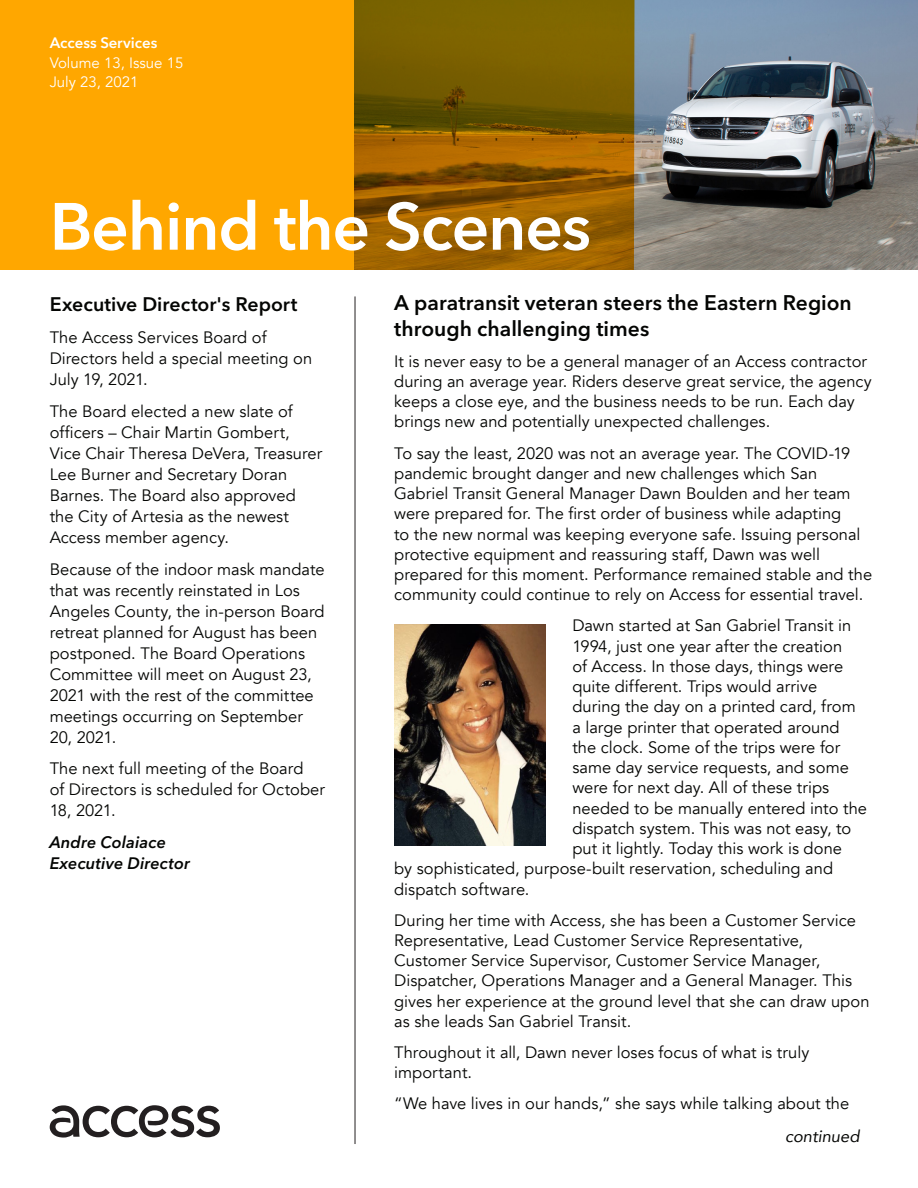
<style>
.page{position:relative;width:918px;height:1188px;background:#fff}
.page>*{position:absolute;margin:0;border:0;box-sizing:border-box;transform-origin:0 0}
.t1{font:600 66px "Avenir Next LT Pro";letter-spacing:-.02em;color:#fff}
.Andre_s_letter{font:600 21px/25.5px "Avenir Next LT Pro";color:#040503}
.Andre_s_letter-2{font:600 19.5px "Avenir Next LT Pro";color:#040503}
.Andre_s_letter-3{font:16.5px/21px "Avenir";color:#040503}
.Andre_s_letter-4{font:italic 600 16.5px/21px "Avenir Next LT Pro";letter-spacing:.005em;color:#040503}
.Andre_s_letter-5{font:italic 16.5px "Avenir";color:#040503}
.t2{font:15px "Avenir";color:#fff}
.t3{font:600 15px "Avenir Next LT Pro";color:#fff}
</style>
<div class="page">
<svg style="left:49px;top:1105px;width:171px;height:33px"></svg>
<img style="left:634px;top:0;width:284px;height:270px">
<svg style="left:353px;top:0;width:281px;height:270px;background:#885e00"></svg>
<div style="left:0;top:0;width:353px;height:270px;background:#ffa700"></div>
<hr style="left:355px;top:296px;width:1px;height:848px;background:#231f20">
<img style="left:394px;top:624px;width:151px;height:222px">
<p class="t3" style="left:50px;top:34px;width:109px">Access Services</p>
<p class="t2" style="left:50px;top:54px;width:135px">Volume 13, Issue 15</p>
<p class="t2" style="left:50px;top:73px;width:90px">July 23, 2021</p>
<p class="t1" style="left:50px;top:187px;width:543px">Behind the Scenes</p>
<p class="Andre_s_letter-2" style="left:50px;top:293px;width:249px">Executive Director's Report</p>
<p class="Andre_s_letter-3" style="left:50px;top:327px;width:264px">The Access Services Board of<br>Directors held a special meeting on<br>July 19, 2021.</p>
<p class="Andre_s_letter-3" style="left:50px;top:401px;width:274px">The Board elected a new slate of officers – Chair Martin Gombert,<br>Vice Chair Theresa DeVera, Treasurer<br>Lee Burner and Secretary Doran<br>Barnes. The Board also approved the City of Artesia as the newest<br>Access member agency.</p>
<p class="Andre_s_letter-3" style="left:50px;top:559px;width:277px">Because of the indoor mask mandate that was recently reinstated in Los<br>Angeles County, the in-person Board retreat planned for August has been postponed. The Board Operations<br>Committee will meet on August 23,<br>2021 with the rest of the committee meetings occurring on September<br>20, 2021.</p>
<p class="Andre_s_letter-3" style="left:50px;top:759px;width:277px">The next full meeting of the Board<br>of Directors is scheduled for October<br>18, 2021.</p>
<p class="Andre_s_letter-4" style="left:50px;top:832px;width:141px">Andre Colaiace<br>Executive Director</p>
<p class="Andre_s_letter" style="left:394px;top:290px;width:459px">A paratransit veteran steers the Eastern Region through challenging times</p>
<p class="Andre_s_letter-3" style="left:394px;top:351px;width:479px;line-height:20.2px">It is never easy to be a general manager of an Access contractor during an average year. Riders deserve great service, the agency keeps a close eye, and the business needs to be run. Each day brings new and potentially unexpected challenges.</p>
<p class="Andre_s_letter-3" style="left:394px;top:443px;width:480px;line-height:20.2px">To say the least, 2020 was not an average year. The COVID-19 pandemic brought danger and new challenges which San Gabriel Transit General Manager Dawn Boulden and her team were prepared for. The first order of business while adapting<br>to the new normal was keeping everyone safe. Issuing personal protective equipment and reassuring staff, Dawn was well prepared for this moment. Performance remained stable and the community could continue to rely on Access for essential travel.</p>
<p class="Andre_s_letter-3" style="left:572px;top:615px;width:280px">Dawn started at San Gabriel Transit in</p>
<p class="Andre_s_letter-3" style="left:572px;top:636px;width:271px">1994, just one year after the creation</p>
<p class="Andre_s_letter-3" style="left:572px;top:656px;width:272px">of Access. In those days, things were</p>
<p class="Andre_s_letter-3" style="left:572px;top:676px;width:246px">quite different. Trips would arrive</p>
<p class="Andre_s_letter-3" style="left:572px;top:696px;width:285px">during the day on a printed card, from</p>
<p class="Andre_s_letter-3" style="left:572px;top:717px;width:269px">a large printer that operated around</p>
<p class="Andre_s_letter-3" style="left:572px;top:737px;width:269px">the clock. Some of the trips were for</p>
<p class="Andre_s_letter-3" style="left:572px;top:757px;width:278px">same day service requests, and some</p>
<p class="Andre_s_letter-3" style="left:572px;top:777px;width:259px">were for next day. All of these trips</p>
<p class="Andre_s_letter-3" style="left:572px;top:798px;width:296px">needed to be manually entered into the</p>
<p class="Andre_s_letter-3" style="left:572px;top:818px;width:281px">dispatch system. This was not easy, to</p>
<p class="Andre_s_letter-3" style="left:572px;top:838px;width:271px">put it lightly. Today this work is done</p>
<p class="Andre_s_letter-3" style="left:394px;top:858px;width:440px">by sophisticated, purpose-built reservation, scheduling and</p>
<p class="Andre_s_letter-3" style="left:394px;top:879px;width:137px">dispatch software.</p>
<p class="Andre_s_letter-3" style="left:394px;top:910px;width:477px;line-height:20.2px">During her time with Access, she has been a Customer Service Representative, Lead Customer Service Representative, Customer Service Supervisor, Customer Service Manager, Dispatcher, Operations Manager and a General Manager. This gives her experience at the ground level that she can draw upon as she leads San Gabriel Transit.</p>
<p class="Andre_s_letter-3" style="left:394px;top:1042px;width:417px;line-height:20.2px">Throughout it all, Dawn never loses focus of what is truly important.</p>
<p class="Andre_s_letter-3" style="left:394px;top:1093px;width:457px">“We have lives in our hands,” she says while talking about the</p>
<p class="Andre_s_letter-5" style="left:785px;top:1126px;width:76px">continued</p>
</div>
